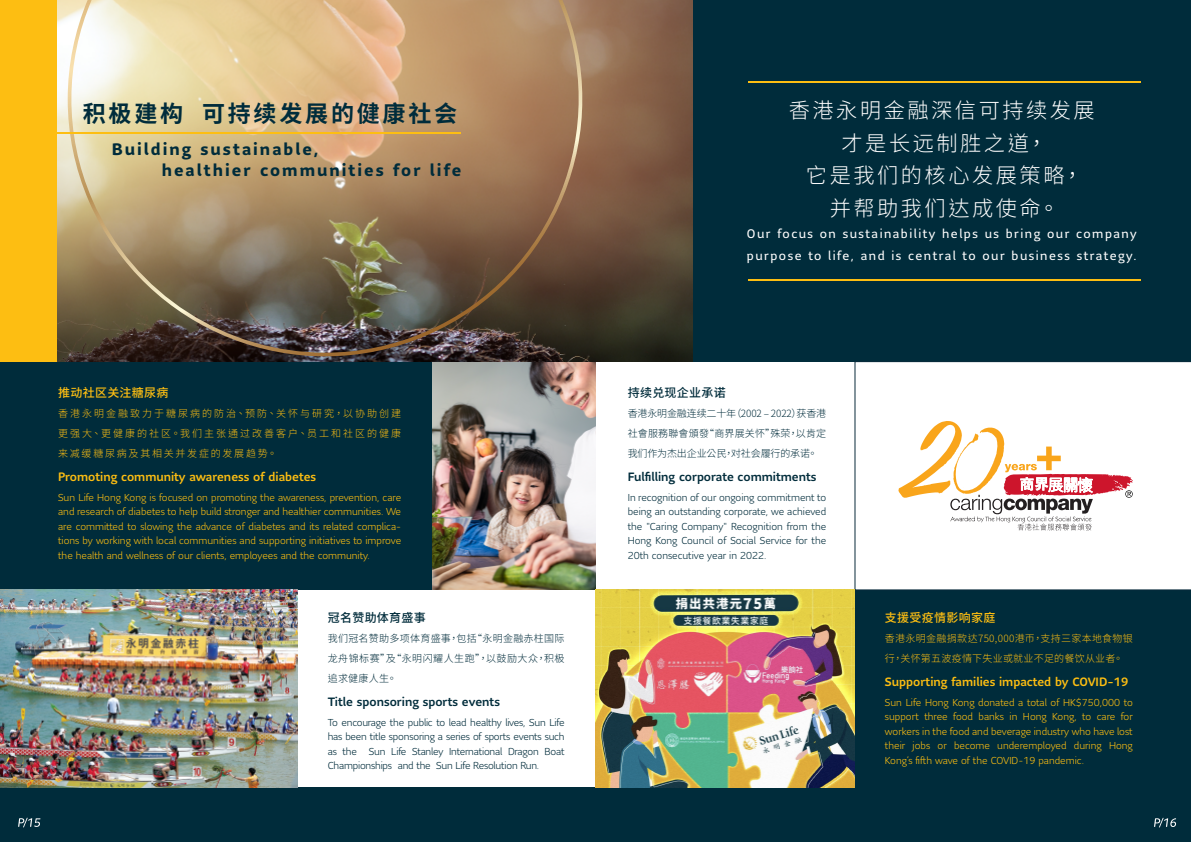
<style>
.page{position:relative;width:1191px;height:842px;background:#fff}
.page>*{position:absolute;margin:0;border:0;box-sizing:border-box;transform-origin:0 0}
.t1{font:700 23px "Noto Sans CJ Ktc";letter-spacing:.12em;color:#002c3b}
.t2{font:300 21.2px/32.5px "Noto Sans CJ Ktc";letter-spacing:.12em;color:#fff;text-align:center}
.t3{font:700 16.5px/21px "Sun Life Sans";letter-spacing:.12em;color:#002c3b}
.t4{font:12.4px/22.1px "Sun Life Sans";letter-spacing:.12em;color:#fff}
.t5{font:500 12px "Sun Life Sans";color:#fdbe12}
.t6{font:500 12px "Sun Life Sans";color:#002c3b}
.t7{font:500 12px "Noto Sans CJ Ktc";letter-spacing:.025em;color:#fdbe12}
.t8{font:500 12px "Noto Sans CJ Ktc";letter-spacing:.025em;color:#002c3b}
.t9{font:300 10px/14.5px "Sun Life Sans";color:#fdbe12;text-align:justify}
.t10{font:300 10px/14.5px "Sun Life Sans";letter-spacing:-.02em;color:#002c3b;text-align:justify}
.t11{font:300 10px/20px "Noto Sans CJ Ktc";letter-spacing:.02em;color:#002c3b;text-align:justify}
.t12{font:300 10px/20px "Noto Sans CJ Ktc";letter-spacing:.05em;color:#fdbe12;text-align:justify}
.t13{font:300 10px/20px "Noto Sans CJ Ktc";letter-spacing:.03em;color:#fdbe12}
</style>
<div class="page">
<div style="left:855px;top:590px;width:336px;height:205px;background:#002c3b"></div>
<div style="left:0;top:787px;width:1191px;height:55px;background:#002c3b"></div>
<div style="left:595px;top:0;width:596px;height:362px;background:#002c3b"></div>
<div style="left:0;top:0;width:595px;height:590px;background:#002c3b"></div>
<svg style="left:18px;top:818px;width:22px;height:9px"></svg>
<svg style="left:1154px;top:818px;width:22px;height:9px"></svg>
<div style="left:0;top:0;width:58px;height:362px;background:#fdbe12"></div>
<img style="left:432px;top:392px;width:163px;height:198px">
<img style="left:0;top:590px;width:298px;height:197px">
<svg style="left:855px;top:362px;width:336px;height:228px"></svg>
<img style="left:595px;top:590px;width:260px;height:197px">
<img style="left:58px;top:0;width:634px;height:362px">
<img style="left:64px;top:0;width:552px;height:392px">
<hr style="left:52px;top:132px;width:408px;height:2px;background:#fdbe12">
<svg style="left:898px;top:421px;width:235px;height:109px"></svg>
<hr style="left:748px;top:279px;width:392px;height:1px;background:#fdbe12">
<hr style="left:748px;top:81px;width:392px;height:1px;background:#fdbe12">
<h1 class="t1" style="left:83px;top:100px;width:376px">积极建构 可持续发展的健康社会</h1>
<h3 class="t3" style="left:162px;top:138px;width:301px;text-indent:-50px">Building sustainable,<br>healthier communities for life</h3>
<p class="t7" style="left:58px;top:386px;width:112px">推动社区关注糖尿病</p>
<p class="t12" style="left:58px;top:403px;width:344px">香港永明金融致力于糖尿病的防治、预防、关怀与研究，以协助创建更强大、更健康的社区。我们主张通过改善客户、员工和社区的健康来减缓糖尿病及其相关并发症的发展趋势。</p>
<p class="t5" style="left:58px;top:469px;width:259px">Promoting community awareness of diabetes</p>
<p class="t9" style="left:58px;top:490px;width:344px">Sun Life Hong Kong is focused on promoting the awareness, prevention, care and research of diabetes to help build stronger and healthier communities. We are committed to slowing the advance of diabetes and its related complica&shy;tions by working with local communities and supporting initiatives to improve the health and wellness of our clients, employees and the community.</p>
<p class="t8" style="left:328px;top:610px;width:100px">冠名赞助体育盛事</p>
<p class="t11" style="left:328px;top:628px;width:238px">我们冠名赞助多项体育盛事，包括“永明金融赤柱国际龙舟锦标赛”及“永明闪耀人生跑”，以鼓励大众，积极追求健康人生。</p>
<p class="t6" style="left:328px;top:694px;width:174px">Title sponsoring sports events</p>
<p class="t10" style="left:328px;top:715px;width:238px">To encourage the public to lead healthy lives, Sun Life has been title sponsoring a series of sports events such as the Sun Life Stanley International Dragon Boat Championships and the Sun Life Resolution Run.</p>
<h2 class="t2" style="left:788px;top:95px;width:307px">香港永明金融深信可持续发展才是长远制胜之道，<br>它是我们的核心发展策略，<br>并帮助我们达成使命。</h2>
<p class="t4" style="left:747px;top:222px;width:391px">Our focus on sustainability helps us bring our company purpose to life, and is central to our business strategy.</p>
<p class="t8" style="left:627px;top:386px;width:100px">持续兑现企业承诺</p>
<p class="t11" style="left:627px;top:403px;width:200px">香港永明金融连续二十年（2002 ‒ 2022）获香港社會服務聯會頒發“商界展关怀”殊荣，以肯定我们作为杰出企业公民，对社会履行的承诺。</p>
<p class="t6" style="left:627px;top:469px;width:190px">Fulfilling corporate commitments</p>
<p class="t10" style="left:627px;top:490px;width:200px">In recognition of our ongoing commitment to being an outstanding corporate, we achieved the "Caring Company" Recognition from the Hong Kong Council of Social Service for the 20th consecutive year in 2022.</p>
<p class="t7" style="left:885px;top:610px;width:112px">支援受疫情影响家庭</p>
<p class="t13" style="left:885px;top:628px;width:249px">香港永明金融捐款达750,000港币，支持三家本地食物银行，关怀第五波疫情下失业或就业不足的餐饮从业者。</p>
<p class="t5" style="left:885px;top:674px;width:245px">Supporting families impacted by COVID-19</p>
<p class="t9" style="left:885px;top:695px;width:249px">Sun Life Hong Kong donated a total of HK$750,000 to support three food banks in Hong Kong, to care for workers in the food and beverage industry who have lost their jobs or become underemployed during Hong Kong’s fifth wave of the COVID-19 pandemic.</p>
</div>
